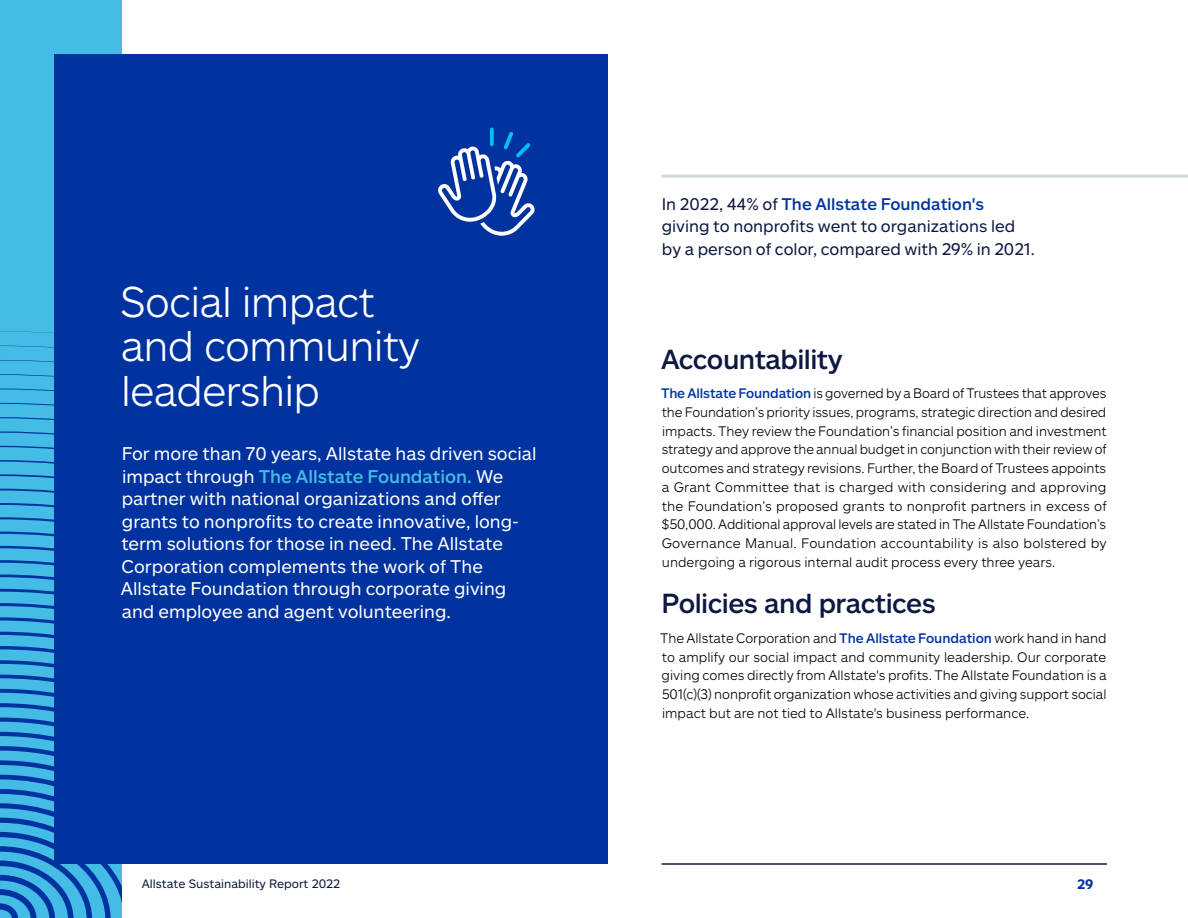
<style>
.page{position:relative;width:1188px;height:918px;background:#fff}
.page>*{position:absolute;margin:0;border:0;box-sizing:border-box;transform-origin:0 0}
.t1{font:300 42.15px/44.2px "Allstate Sans";letter-spacing:-.02em;color:#fff}
.t2{font:500 27px "Allstate Sans";letter-spacing:-.02em;color:#0e1941}
.t3{font:18px/22.5px "Allstate Sans";color:#fff}
.t4{font:16.5px/22.5px "Allstate Sans";color:#0e1941}
.t5{font:300 13.5px/18.8px "Allstate Sans";color:#000;text-align:justify}
.t6{font:700 13.5px "Allstate Sans";color:#0033a0}
.t7{font:12px "Allstate Sans";color:#0e1941}
.s1{font-weight:500;color:#45bce5}
.s2{font-weight:500;color:#0033a0}
</style>
<div class="page">
<div style="left:0;top:0;width:122px;height:918px;background:#45bce5"></div>
<svg style="left:0;top:574px;width:122px;height:344px"></svg>
<div style="left:54px;top:54px;width:554px;height:810px;background:#0033a0"></div>
<hr style="left:662px;top:863px;width:445px;height:2px;background:#0e1941">
<hr style="left:662px;top:175px;width:526px;height:3px;background:#ced7e0">
<svg style="left:438px;top:128px;width:97px;height:108px"></svg>
<h1 class="t1" style="left:120px;top:278px;width:301px">Social impact and community leadership</h1>
<p class="t3" style="left:121px;top:442px;width:417px">For more than 70 years, Allstate has driven social impact through <span class="s1">The Allstate Foundation.</span> We partner with national organizations and offer grants to nonprofits to create innovative, long&shy;term solutions for those in need. The Allstate Corporation complements the work of The Allstate Foundation through corporate giving and employee and agent volunteering.</p>
<p class="t4" style="left:662px;top:192px;width:375px">In 2022, 44% of <span class="s2">The Allstate Foundation's </span>giving to nonprofits went to organizations led by a person of color, compared with 29% in 2021.</p>
<h2 class="t2" style="left:661px;top:342px;width:183px">Accountability</h2>
<p class="t5" style="left:661px;top:383px;width:447px"><span class="s2">The Allstate Foundation</span> is governed by a Board of Trustees that approves the Foundation’s priority issues, programs, strategic direction and desired impacts. They review the Foundation’s financial position and investment strategy and approve the annual budget in conjunction with their review of outcomes and strategy revisions. Further, the Board of Trustees appoints a Grant Committee that is charged with considering and approving the Foundation’s proposed grants to nonprofit partners in excess of $50,000. Additional approval levels are stated in The Allstate Foundation’s Governance Manual. Foundation accountability is also bolstered by undergoing a rigorous internal audit process every three years.</p>
<h2 class="t2" style="left:661px;top:586px;width:276px">Policies and practices</h2>
<p class="t5" style="left:660px;top:628px;width:448px">The Allstate Corporation and <span class="s2">The Allstate Foundation</span> work hand in hand to amplify our social impact and community leadership. Our corporate giving comes directly from Allstate's profits. The Allstate Foundation is a 501(c)(3) nonprofit organization whose activities and giving support social impact but are not tied to Allstate's business performance.</p>
<p class="t7" style="left:142px;top:876px;width:200px">Allstate Sustainability Report 2022</p>
<p class="t6" style="left:1077px;top:875px;width:18px">29</p>
</div>
